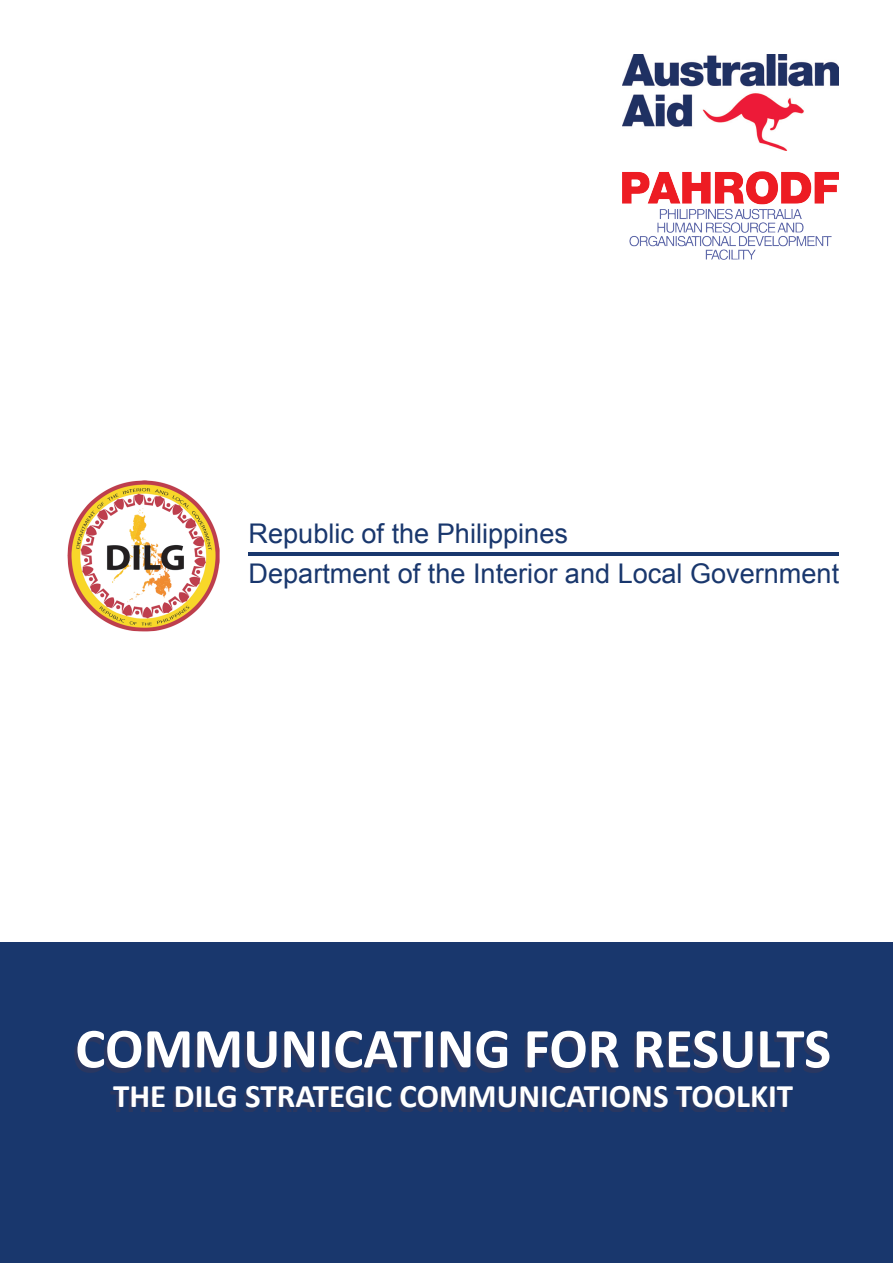
<style>
.page{position:relative;width:893px;height:1263px;background:#fff}
.page>*{position:absolute;margin:0;border:0;box-sizing:border-box;transform-origin:0 0}
.t1{font:700 57px "Calibri";color:#fff}
.t2{font:700 33px "Calibri";color:#fff}
.t3{font:27.15px/40.3px "Arial";color:#19376d}
</style>
<div class="page">
<div style="left:0;top:942px;width:893px;height:321px;background:#19376d"></div>
<img style="left:68px;top:480px;width:152px;height:151px">
<hr style="left:249px;top:552px;width:590px;height:4px;background:#19376d">
<div style="left:75px;top:1035px;width:752px;height:77px;background:linear-gradient(to right,#1f3769,#1e3769)"></div>
<img style="left:623px;top:54px;width:215px;height:97px">
<img style="left:622px;top:171px;width:217px;height:89px">
<p class="t3" style="left:249px;top:513px;width:592px">Republic of the Philippines<br>Department of the Interior and Local Government</p>
<p class="t1" style="left:75px;top:1012px;width:757px">COMMUNICATING FOR RESULTS</p>
<p class="t2" style="left:113px;top:1075px;width:682px">THE DILG STRATEGIC COMMUNICATIONS TOOLKIT</p>
</div>
